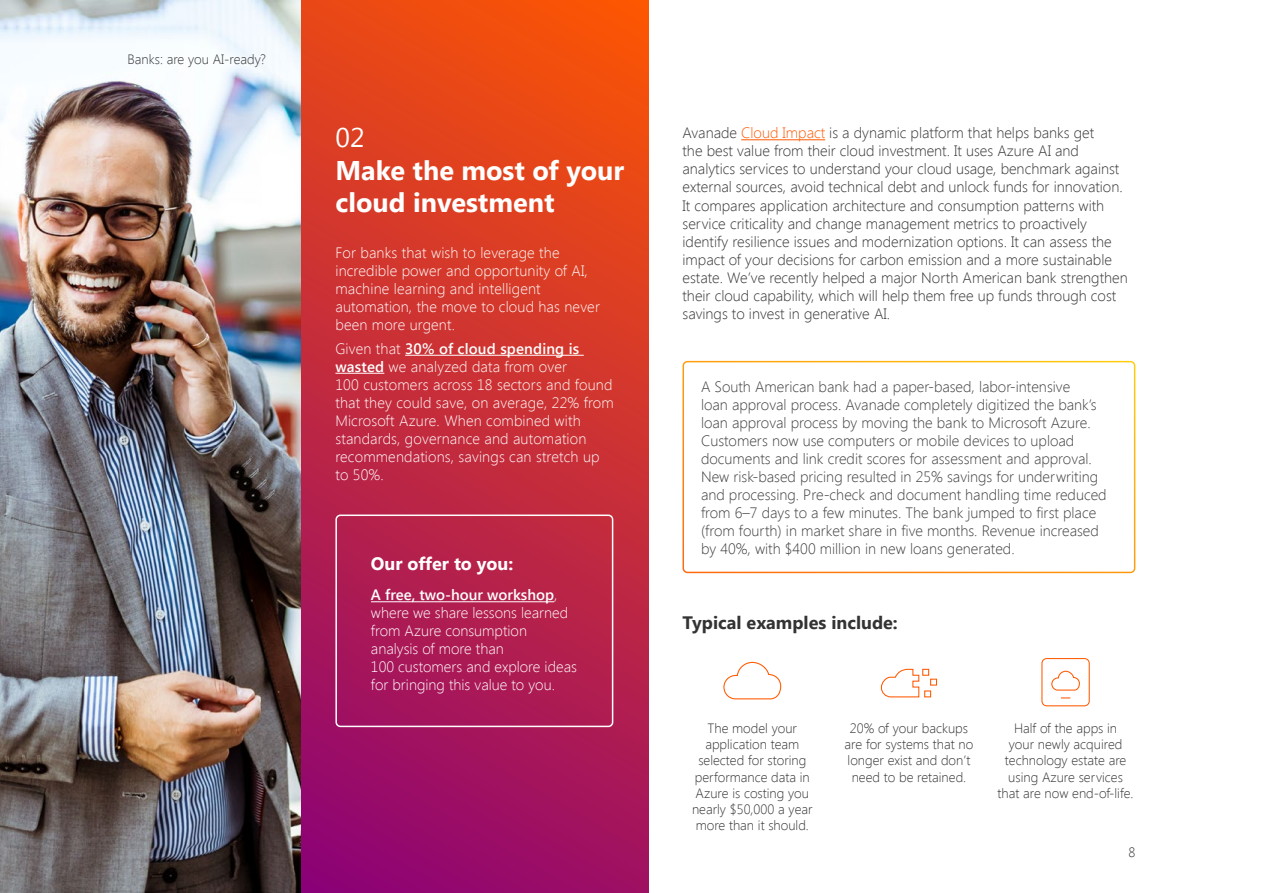
<style>
.page{position:relative;width:1263px;height:893px;background:#fff}
.page>*{position:absolute;margin:0;border:0;box-sizing:border-box;transform-origin:0 0}
.t1{font:700 27px/32.4px "Segoe UI";color:#fff}
.t2{font:27px "Segoe UI";color:#fff}
.t3{font:700 18px "Segoe UI";color:#333}
.t4{font:700 18px "Segoe UI";color:#fff}
.t5{font:300 15px/18px "Segoe UI";color:#333}
.t6{font:300 15px/18px "Segoe UI";letter-spacing:.01em;color:#fff}
.t7{font:300 13.5px/16.2px "Segoe UI";color:#333;text-align:center}
.s1{font-weight:600}
.s2{color:#ff5800}
</style>
<div class="page">
<img style="left:0;top:0;width:301px;height:892px">
<svg style="left:723px;top:661px;width:59px;height:39px"></svg>
<svg style="left:1041px;top:658px;width:49px;height:49px"></svg>
<svg style="left:880px;top:668px;width:58px;height:30px"></svg>
<div style="left:301px;top:0;width:347px;height:893px;background:linear-gradient(to bottom,#f34f0c,#94086e)"></div>
<hr style="left:741px;top:139px;width:84px;height:1px;background:#ff5800">
<hr style="left:405px;top:355px;width:179px;height:1px;background:#fff">
<hr style="left:335px;top:373px;width:49px;height:1px;background:#fff">
<hr style="left:371px;top:601px;width:183px;height:1px;background:#fff">
<div style="left:335px;top:514px;width:278px;height:213px;border:2px solid #fff;border-radius:4px"></div>
<div style="left:682px;top:361px;width:453px;height:212px;border:2px solid #fff;border-radius:4px"></div>
<p class="t7" style="left:128px;top:50px;width:140px">Banks: are you AI-ready?</p>
<h1 class="t2" style="left:335px;top:119px;width:31px">02</h1>
<h1 class="t1" style="left:335px;top:152px;width:290px">Make the most of your cloud investment</h1>
<p class="t6" style="left:335px;top:243px;width:266px">For banks that wish to leverage the incredible power and opportunity of AI, machine learning and intelligent automation, the move to cloud has never been more urgent.</p>
<p class="t6" style="left:335px;top:339px;width:280px">Given that <span class="s1">30% of cloud spending is wasted</span> we analyzed data from over<br>100 customers across 18 sectors and found that they could save, on average, 22% from Microsoft Azure. When combined with standards, governance and automation recommendations, savings can stretch up to 50%.</p>
<p class="t4" style="left:371px;top:550px;width:144px">Our offer to you:</p>
<p class="t6" style="left:371px;top:586px;width:207px"><span class="s1">A free, two-hour workshop</span>, where we share lessons learned from Azure consumption analysis of more than<br>100 customers and explore ideas for bringing this value to you.</p>
<p class="t5" style="left:682px;top:124px;width:447px">Avanade <span class="s2">Cloud Impact</span> is a dynamic platform that helps banks get<br>the best value from their cloud investment. It uses Azure AI and analytics services to understand your cloud usage, benchmark against external sources, avoid technical debt and unlock funds for innovation.<br>It compares application architecture and consumption patterns with service criticality and change management metrics to proactively identify resilience issues and modernization options. It can assess the impact of your decisions for carbon emission and a more sustainable estate. We’ve recently helped a major North American bank strengthen their cloud capability, which will help them free up funds through cost savings to invest in generative AI.</p>
<p class="t5" style="left:701px;top:377px;width:407px">A South American bank had a paper-based, labor-intensive<br>loan approval process. Avanade completely digitized the bank’s loan approval process by moving the bank to Microsoft Azure.<br>Customers now use computers or mobile devices to upload documents and link credit scores for assessment and approval.<br>New risk-based pricing resulted in 25% savings for underwriting and processing. Pre-check and document handling time reduced from 6–7 days to a few minutes. The bank jumped to first place (from fourth) in market share in five months. Revenue increased by 40%, with $400 million in new loans generated.</p>
<p class="t3" style="left:682px;top:609px;width:217px">Typical examples include:</p>
<p class="t7" style="left:692px;top:720px;width:122px">The model your application team selected for storing performance data in<br>Azure is costing you nearly $50,000 a year more than it should.</p>
<p class="t7" style="left:845px;top:720px;width:130px">20% of your backups are for systems that no longer exist and don’t need to be retained.</p>
<p class="t7" style="left:998px;top:720px;width:137px">Half of the apps in<br>your newly acquired technology estate are using Azure services that are now end-of-life.</p>
<p class="t7" style="left:1128px;top:844px;width:8px">8</p>
</div>
